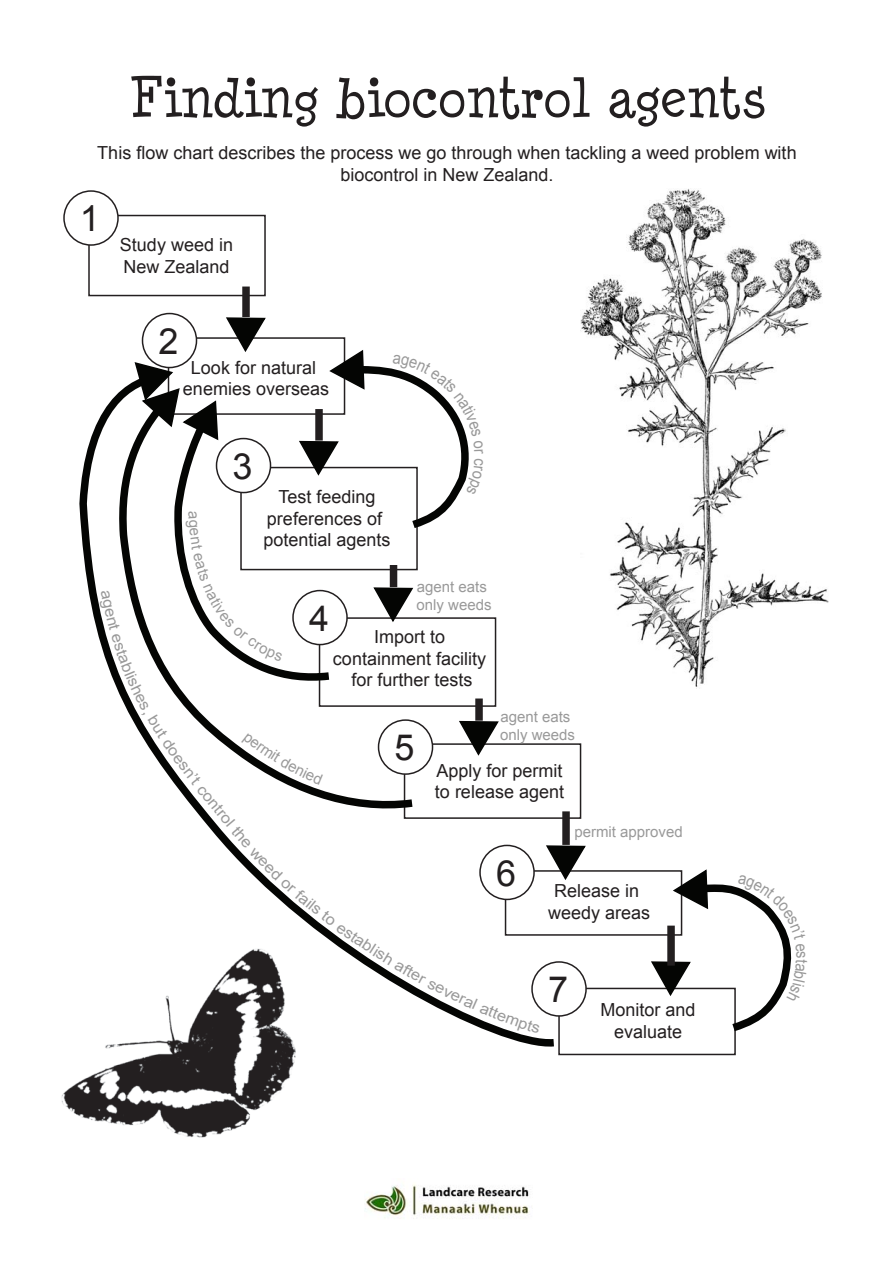
<style>
.page{position:relative;width:893px;height:1263px;background:#fff}
.page>*{position:absolute;margin:0;border:0;box-sizing:border-box;transform-origin:0 0}
.t1{font:54px "Minya Nouvelle";color:#231f20}
.t2{font:36px "Arial";color:#231f20}
.t3{font:18px/21.6px "Arial";color:#231f20;text-align:center}
.t4{font:16.2px "Arial";color:#999;scale:.91 1}
.t5{font:15px/18px "Arial";color:#999}
.t6{font:15px "Arial";color:#999;scale:1.11 1}
</style>
<div class="page">
<img style="left:580px;top:189px;width:249px;height:498px">
<div style="left:88px;top:215px;width:178px;height:81px;border:2px solid #231f20"></div>
<div style="left:64px;top:191px;width:54px;height:54px;background:#fff;border-radius:50%"></div>
<div style="left:63px;top:190px;width:56px;height:56px;border:2px solid #231f20;border-radius:50%"></div>
<div style="left:404px;top:743px;width:177px;height:76px;border:2px solid #231f20"></div>
<div style="left:505px;top:870px;width:177px;height:66px;border:2px solid #231f20"></div>
<div style="left:558px;top:988px;width:178px;height:67px;border:2px solid #231f20"></div>
<div style="left:242px;top:287px;width:8px;height:30px;background:#231f20"></div>
<div style="left:562px;top:811px;width:8px;height:34px;background:#231f20"></div>
<svg style="left:79px;top:417px;width:483px;height:632px"></svg>
<img style="left:61px;top:947px;width:237px;height:191px">
<img style="left:365px;top:1184px;width:165px;height:35px">
<svg style="left:650px;top:869px;width:142px;height:168px"></svg>
<svg style="left:100px;top:316px;width:400px;height:493px"></svg>
<svg style="left:240px;top:837px;width:347px;height:196px"></svg>
<h1 class="t1" style="left:129px;top:68px;width:638px">Finding biocontrol agents</h1>
<p class="t3" style="left:97px;top:143px;width:701px">This flow chart describes the process we go through when tackling a weed problem with biocontrol in New Zealand.</p>
<h2 class="t2" style="left:80px;top:195px;width:22px">1</h2>
<p class="t3" style="left:120px;top:234px;width:115px;text-align:left">Study weed in<br>New Zealand</p>
<h2 class="t2" style="left:158px;top:318px;width:22px">2</h2>
<p class="t3" style="left:183px;top:357px;width:148px">Look for natural enemies overseas</p>
<h2 class="t2" style="left:232px;top:443px;width:22px">3</h2>
<p class="t6" style="left:225px;top:801px;width:39px;rotate:50deg">trol th</p>
<p class="t3" style="left:263px;top:486px;width:129px">Test feeding preferences of potential agents</p>
<p class="t5" style="left:416px;top:578px;width:77px">agent eats only weeds</p>
<h2 class="t2" style="left:309px;top:595px;width:22px">4</h2>
<p class="t3" style="left:333px;top:626px;width:155px">Import to containment facility for further tests</p>
<h2 class="t2" style="left:394px;top:724px;width:22px">5</h2>
<p class="t5" style="left:500px;top:708px;width:77px">agent eats only weeds</p>
<p class="t3" style="left:435px;top:760px;width:131px;text-align:left">Apply for permit to release agent</p>
<p class="t5" style="left:574px;top:822px;width:110px">permit approved</p>
<h2 class="t2" style="left:496px;top:849px;width:22px">6</h2>
<p class="t3" style="left:548px;top:880px;width:104px">Release in weedy areas</p>
<h2 class="t2" style="left:548px;top:966px;width:22px">7</h2>
<p class="t3" style="left:600px;top:999px;width:97px">Monitor and evaluate</p>
<p class="t4" style="left:813px;top:951px;width:10px;rotate:90deg">s</p>
</div>
